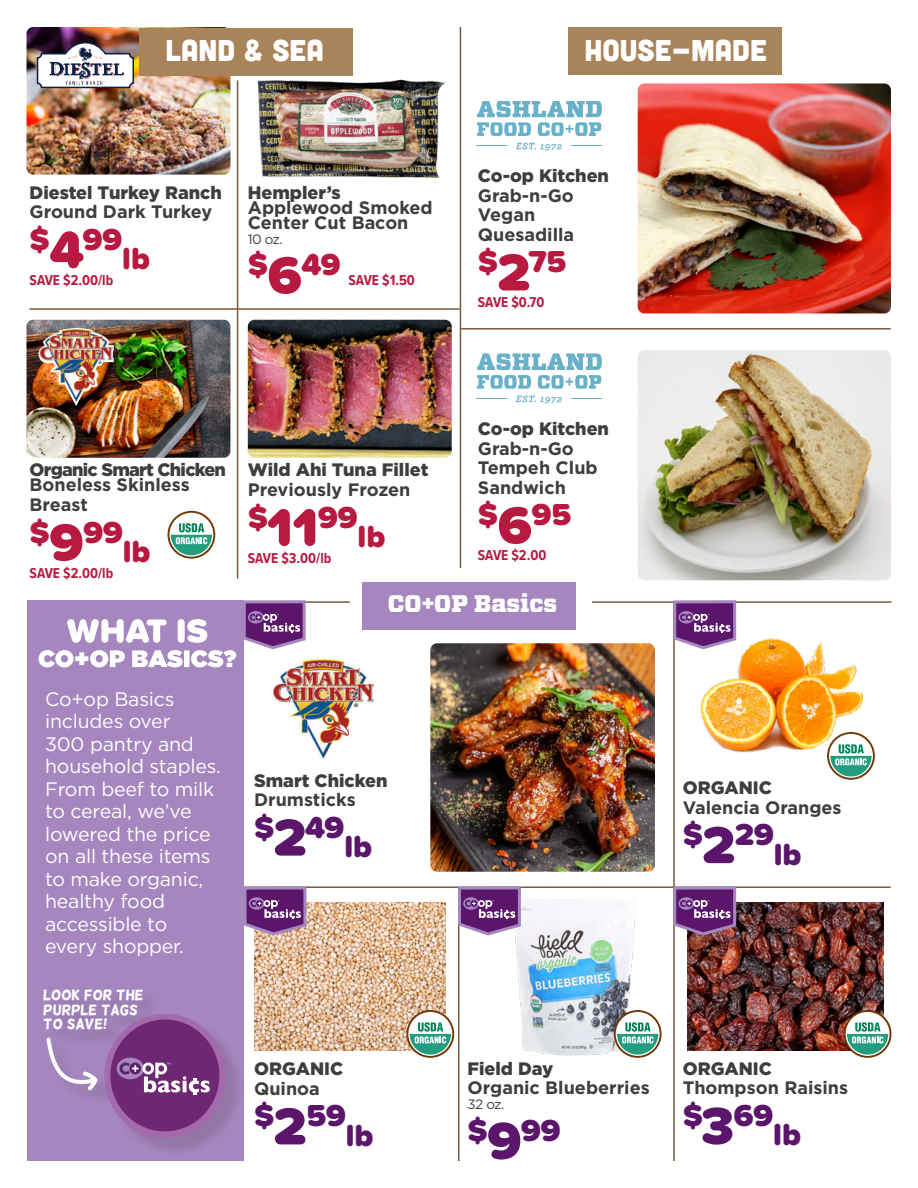
<style>
.page{position:relative;width:918px;height:1188px;background:#fff}
.page>*{position:absolute;margin:0;border:0;box-sizing:border-box;transform-origin:0 0}
.t1{font:900 31.5px "Proxima Soft";color:#5b166b}
.t2{font:900 31.5px "Proxima Soft";color:#b71940}
.t3{font:30px "Cubano";color:#fff}
.t4{font:900 24px "Vitesse";color:#fff}
.t5{font:19.5px/22.5px "Gotham";letter-spacing:-.01em;color:#fff}
.t6{font:700 18px/19.5px "Gotham";color:#3e3e3f}
.t7{font:900 18px "Gotham";color:#3e3e3f}
.t8{font:900 18px "Gotham";letter-spacing:-.04em;color:#3e3e3f}
.t9{font:700 14.85px "Proxima Nova Cond";color:#b71940}
.t10{font:14.7px/14.7px "Helsinki";color:#fff}
.t11{font:13.5px "Gotham";letter-spacing:-.05em;color:#3e3e3f}
.s1{font-size:54px}
.s2{font-family:"Proxima Soft";font-weight:900;font-size:54px}
</style>
<div class="page">
<div style="left:27px;top:600px;width:217px;height:561px;background:#a586be"></div>
<div style="left:46px;top:992px;width:199px;height:165px;background:#231f20;opacity:.15"></div>
<div style="left:104px;top:1014px;width:122px;height:125px;background:#a36aac;border-radius:50%"></div>
<div style="left:110px;top:1020px;width:109px;height:111px;background:#6e2873;border-radius:50%"></div>
<div style="left:117px;top:1058px;width:27px;height:21px;background:#a586be;border-radius:50%"></div>
<svg style="left:120px;top:1062px;width:90px;height:32px"></svg>
<svg style="left:46px;top:1037px;width:52px;height:55px"></svg>
<hr style="left:460px;top:27px;width:1px;height:541px;background:#7d593e">
<hr style="left:673px;top:601px;width:2px;height:560px;background:#7d593e">
<hr style="left:458px;top:887px;width:1px;height:274px;background:#7d593e">
<hr style="left:244px;top:886px;width:647px;height:2px;background:#7d593e">
<hr style="left:257px;top:601px;width:93px;height:2px;background:#7d593e">
<hr style="left:592px;top:601px;width:299px;height:2px;background:#7d593e">
<hr style="left:237px;top:80px;width:1px;height:499px;background:#7d593e">
<hr style="left:29px;top:308px;width:431px;height:2px;background:#7d593e">
<hr style="left:460px;top:328px;width:431px;height:2px;background:#7d593e">
<img style="left:688px;top:902px;width:196px;height:148px">
<img style="left:254px;top:902px;width:191px;height:148px">
<img style="left:515px;top:899px;width:120px;height:157px">
<img style="left:248px;top:320px;width:204px;height:138px">
<img style="left:27px;top:320px;width:203px;height:138px">
<img style="left:27px;top:27px;width:203px;height:148px">
<img style="left:430px;top:643px;width:225px;height:229px">
<img style="left:638px;top:83px;width:253px;height:230px">
<img style="left:638px;top:350px;width:253px;height:230px">
<svg style="left:477px;top:101px;width:125px;height:35px"></svg>
<svg style="left:516px;top:143px;width:46px;height:8px"></svg>
<hr style="left:477px;top:145px;width:30px;height:1px;background:#69b1c9">
<hr style="left:571px;top:145px;width:30px;height:1px;background:#69b1c9">
<svg style="left:477px;top:354px;width:125px;height:35px"></svg>
<svg style="left:516px;top:396px;width:46px;height:7px"></svg>
<hr style="left:477px;top:398px;width:30px;height:1px;background:#69b1c9">
<hr style="left:571px;top:398px;width:30px;height:1px;background:#69b1c9">
<svg style="left:168px;top:511px;width:47px;height:48px"></svg>
<svg style="left:831px;top:769px;width:40px;height:11px"></svg>
<svg style="left:36px;top:42px;width:98px;height:47px"></svg>
<img style="left:49px;top:48px;width:76px;height:36px">
<img style="left:38px;top:328px;width:76px;height:78px">
<img style="left:273px;top:658px;width:101px;height:101px">
<img style="left:251px;top:75px;width:195px;height:103px">
<img style="left:700px;top:638px;width:175px;height:131px">
<svg style="left:406px;top:1010px;width:48px;height:48px"></svg>
<svg style="left:614px;top:1010px;width:48px;height:48px"></svg>
<svg style="left:844px;top:1010px;width:47px;height:48px"></svg>
<svg style="left:39px;top:600px;width:268px;height:67px"></svg>
<svg style="left:672px;top:600px;width:66px;height:51px"></svg>
<svg style="left:672px;top:885px;width:66px;height:52px;background:#84538b"></svg>
<svg style="left:456px;top:886px;width:66px;height:51px"></svg>
<svg style="left:244px;top:886px;width:64px;height:51px;background:#8a5991"></svg>
<div style="left:569px;top:27px;width:213px;height:48px;background:#a9845a"></div>
<div style="left:139px;top:28px;width:214px;height:47px;background:#a9845a"></div>
<div style="left:363px;top:582px;width:213px;height:48px;background:#a586be"></div>
<p class="t3" style="left:166px;top:31px;width:160px">LAND &amp; SEA</p>
<p class="t3" style="left:584px;top:31px;width:184px">HOUSE-MADE</p>
<p class="t7" style="left:30px;top:180px;width:194px">Diestel Turkey Ranch</p>
<p class="t6" style="left:30px;top:202px;width:184px">Ground Dark Turkey</p>
<p class="t2" style="left:30px;top:215px;width:94px">$<span class="s1">4</span>99</p>
<p class="t2" style="left:122px;top:235px;width:29px">lb</p>
<p class="t9" style="left:30px;top:269px;width:85px">SAVE $2.00/lb</p>
<p class="t7" style="left:248px;top:180px;width:95px">Hempler’s</p>
<p class="t6" style="left:248px;top:200px;width:187px;line-height:15px">Applewood Smoked<br>Center Cut Bacon</p>
<p class="t11" style="left:248px;top:230px;width:37px">10 oz.</p>
<p class="t9" style="left:248px;top:269px;width:169px"><sup>$</sup><span class="s2">6</span><sup>49</sup> SAVE $1.50</p>
<p class="t7" style="left:478px;top:164px;width:133px">Co-op Kitchen</p>
<p class="t6" style="left:478px;top:186px;width:97px">Grab-n-Go</p>
<p class="t6" style="left:478px;top:205px;width:59px">Vegan</p>
<p class="t6" style="left:478px;top:225px;width:98px">Quesadilla</p>
<p class="t2" style="left:478px;top:238px;width:90px">$<span class="s1">2</span>75</p>
<p class="t9" style="left:478px;top:292px;width:68px">SAVE $0.70</p>
<p class="t8" style="left:30px;top:458px;width:198px">Organic Smart Chicken</p>
<p class="t6" style="left:30px;top:475px;width:162px">Boneless Skinless<br>Breast</p>
<p class="t2" style="left:30px;top:508px;width:95px">$<span class="s1">9</span>99</p>
<p class="t2" style="left:123px;top:527px;width:29px">lb</p>
<p class="t9" style="left:30px;top:562px;width:85px">SAVE $2.00/lb</p>
<p class="t7" style="left:248px;top:458px;width:182px">Wild Ahi Tuna Fillet</p>
<p class="t6" style="left:248px;top:480px;width:164px">Previously Frozen</p>
<p class="t2" style="left:248px;top:493px;width:111px">$<span class="s1">11</span>99</p>
<p class="t2" style="left:358px;top:512px;width:29px">lb</p>
<p class="t9" style="left:248px;top:547px;width:85px">SAVE $3.00/lb</p>
<p class="t7" style="left:478px;top:417px;width:133px">Co-op Kitchen</p>
<p class="t6" style="left:478px;top:439px;width:97px">Grab-n-Go</p>
<p class="t6" style="left:478px;top:458px;width:121px">Tempeh Club</p>
<p class="t6" style="left:478px;top:478px;width:89px">Sandwich</p>
<p class="t2" style="left:478px;top:491px;width:95px">$<span class="s1">6</span>95</p>
<p class="t9" style="left:478px;top:545px;width:70px">SAVE $2.00</p>
<p class="t4" style="left:388px;top:588px;width:171px">CO+OP Basics</p>
<p class="t5" style="left:45px;top:687px;width:177px">Co+op Basics includes over<br>300 pantry and household staples.<br>From beef to milk to cereal, we’ve lowered the price on all these items to make organic, healthy food accessible to</p>
<p class="t5" style="left:45px;top:935px;width:140px">every shopper.</p>
<p class="t10" style="left:43px;top:987px;width:102px">LOOK FOR THE<br>PURPLE TAGS<br>TO SAVE!</p>
<p class="t7" style="left:254px;top:768px;width:135px">Smart Chicken</p>
<p class="t6" style="left:254px;top:790px;width:103px">Drumsticks</p>
<p class="t1" style="left:254px;top:803px;width:92px">$<span class="s1">2</span>49</p>
<p class="t1" style="left:344px;top:822px;width:29px">lb</p>
<p class="t7" style="left:254px;top:1057px;width:91px">ORGANIC</p>
<p class="t6" style="left:254px;top:1079px;width:67px">Quinoa</p>
<p class="t1" style="left:254px;top:1092px;width:93px">$<span class="s1">2</span>59</p>
<p class="t1" style="left:346px;top:1111px;width:29px">lb</p>
<p class="t7" style="left:468px;top:1056px;width:87px">Field Day</p>
<p class="t6" style="left:468px;top:1078px;width:184px">Organic Blueberries</p>
<p class="t11" style="left:468px;top:1096px;width:38px">32 oz.</p>
<p class="t1" style="left:468px;top:1106px;width:95px">$<span class="s1">9</span>99</p>
<p class="t7" style="left:683px;top:775px;width:91px">ORGANIC</p>
<p class="t6" style="left:683px;top:797px;width:160px">Valencia Oranges</p>
<p class="t1" style="left:683px;top:811px;width:92px">$<span class="s1">2</span>29</p>
<p class="t1" style="left:774px;top:830px;width:29px">lb</p>
<p class="t7" style="left:683px;top:1056px;width:91px">ORGANIC</p>
<p class="t6" style="left:683px;top:1078px;width:167px">Thompson Raisins</p>
<p class="t1" style="left:683px;top:1091px;width:92px">$<span class="s1">3</span>69</p>
<p class="t1" style="left:773px;top:1111px;width:29px">lb</p>
</div>
